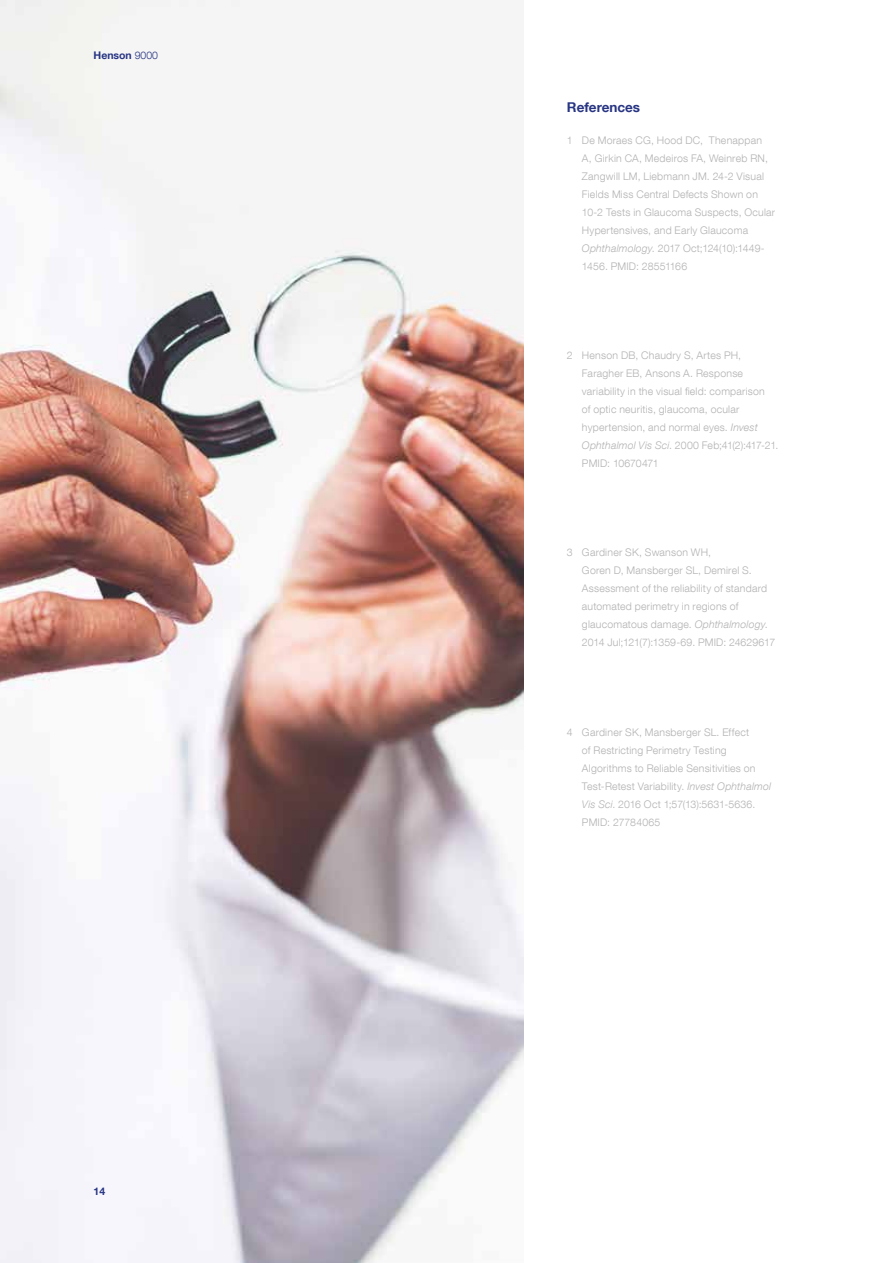
<style>
.page{position:relative;width:893px;height:1263px;background:#fff}
.page>*{position:absolute;margin:0;border:0;box-sizing:border-box;transform-origin:0 0}
.t1{font:700 13.5px "Helvetica Neue LT Com";color:#283583}
.t2{font:300 10.5px/18px "Helvetica Neue LT Com";letter-spacing:.02em;color:#b3b2b2}
.t3{font:700 10.5px "Helvetica Neue LT Com";color:#283583}
.s1{font-weight:300}
.s2{font-style:italic}
</style>
<div class="page">
<img style="left:0;top:0;width:523px;height:1263px">
<p class="t3" style="left:94px;top:48px;width:66px">Henson <span class="s1">9000</span></p>
<p class="t3" style="left:94px;top:1184px;width:13px">14</p>
<p class="t1" style="left:567px;top:98px;width:75px">References</p>
<p class="t2" style="left:582px;top:131px;width:195px;text-indent:-15px">1 De Moraes CG, Hood DC, Thenappan<br>A, Girkin CA, Medeiros FA, Weinreb RN, Zangwill LM, Liebmann JM. 24-2 Visual Fields Miss Central Defects Shown on 10-2 Tests in Glaucoma Suspects, Ocular Hypertensives, and Early Glaucoma <span class="s2">Ophthalmology</span>. 2017 Oct;124(10):1449- 1456. PMID: 28551166</p>
<p class="t2" style="left:582px;top:346px;width:198px;text-indent:-15px">2 Henson DB, Chaudry S, Artes PH, Faragher EB, Ansons A. Response variability in the visual field: comparison<br>of optic neuritis, glaucoma, ocular hypertension, and normal eyes. <span class="s2">Invest Ophthalmol Vis Sci</span>. 2000 Feb;41(2):417-21.<br>PMID: 10670471</p>
<p class="t2" style="left:582px;top:543px;width:195px;text-indent:-15px">3 Gardiner SK, Swanson WH,<br>Goren D, Mansberger SL, Demirel S.<br>Assessment of the reliability of standard automated perimetry in regions of glaucomatous damage. <span class="s2">Ophthalmology</span>.<br>2014 Jul;121(7):1359-69. PMID: 24629617</p>
<p class="t2" style="left:582px;top:723px;width:191px;text-indent:-15px">4 Gardiner SK, Mansberger SL. Effect<br>of Restricting Perimetry Testing Algorithms to Reliable Sensitivities on Test-Retest Variability. <span class="s2">Invest Ophthalmol Vis Sci</span>. 2016 Oct 1;57(13):5631-5636.<br>PMID: 27784065</p>
</div>
